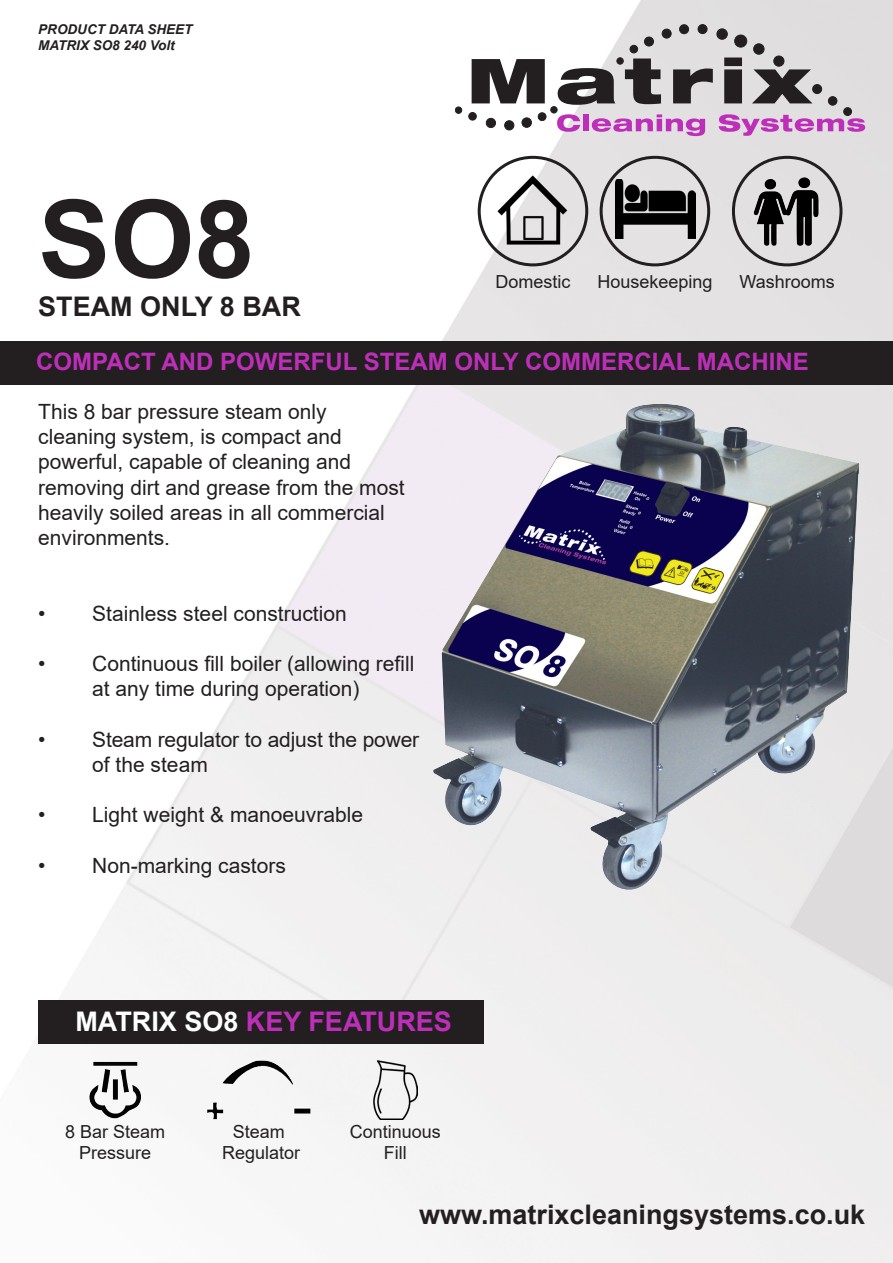
<style>
.page{position:relative;width:893px;height:1263px;background:#fff}
.page>*{position:absolute;margin:0;border:0;box-sizing:border-box;transform-origin:0 0}
.t1{font:700 108px "Arial";color:#231f20}
.t2{font:700 27px "Arial";color:#231f20}
.t3{font:700 27px "Arial";color:#bd2fb9}
.t4{font:700 24px "Arial";color:#bd2fb9}
.t5{font:21px/25.2px "Arial";color:#231f20}
.t6{font:18px/21.6px "Arial";color:#231f20;text-align:center}
.t7{font:italic 700 13.5px "Arial";color:#231f20}
.s1{color:#fff}
</style>
<div class="page">
<img style="left:82px;top:0;width:811px;height:1263px">
<svg style="left:472px;top:59px;width:73px;height:44px"></svg>
<svg style="left:724px;top:58px;width:18px;height:45px"></svg>
<svg style="left:752px;top:69px;width:60px;height:34px"></svg>
<svg style="left:719px;top:114px;width:146px;height:22px"></svg>
<div style="left:455px;top:107px;width:7px;height:6px;background:#231f20;border-radius:50%"></div>
<div style="left:455px;top:107px;width:7px;height:7px;border:1px solid #231f20;border-radius:50%"></div>
<div style="left:469px;top:113px;width:7px;height:7px;background:#231f20;border-radius:50%"></div>
<div style="left:468px;top:112px;width:9px;height:8px;border:1px solid #231f20;border-radius:50%"></div>
<div style="left:486px;top:118px;width:9px;height:10px;background:#231f20;border-radius:50%"></div>
<div style="left:486px;top:118px;width:10px;height:10px;border:1px solid #231f20;border-radius:50%"></div>
<div style="left:505px;top:121px;width:9px;height:9px;background:#231f20;border-radius:50%"></div>
<div style="left:504px;top:120px;width:10px;height:10px;border:1px solid #231f20;border-radius:50%"></div>
<div style="left:522px;top:118px;width:9px;height:9px;background:#231f20;border-radius:50%"></div>
<div style="left:522px;top:117px;width:10px;height:11px;border:1px solid #231f20;border-radius:50%"></div>
<div style="left:538px;top:113px;width:8px;height:8px;background:#231f20;border-radius:50%"></div>
<div style="left:538px;top:112px;width:8px;height:9px;border:1px solid #231f20;border-radius:50%"></div>
<div style="left:550px;top:106px;width:7px;height:7px;border:1px solid #231f20;border-radius:50%"></div>
<svg style="left:551px;top:58px;width:162px;height:78px"></svg>
<div style="left:616px;top:57px;width:8px;height:8px;border:1px solid #231f20;border-radius:50%"></div>
<div style="left:630px;top:45px;width:8px;height:8px;background:#231f20;border-radius:50%"></div>
<div style="left:630px;top:45px;width:8px;height:8px;border:1px solid #231f20;border-radius:50%"></div>
<div style="left:644px;top:37px;width:9px;height:9px;background:#231f20;border-radius:50%"></div>
<div style="left:644px;top:37px;width:10px;height:9px;border:1px solid #231f20;border-radius:50%"></div>
<div style="left:662px;top:29px;width:9px;height:9px;background:#231f20;border-radius:50%"></div>
<div style="left:662px;top:29px;width:9px;height:9px;border:1px solid #231f20;border-radius:50%"></div>
<div style="left:680px;top:25px;width:9px;height:9px;background:#231f20;border-radius:50%"></div>
<div style="left:679px;top:24px;width:10px;height:10px;border:1px solid #231f20;border-radius:50%"></div>
<div style="left:698px;top:25px;width:9px;height:9px;background:#231f20;border-radius:50%"></div>
<div style="left:698px;top:24px;width:9px;height:10px;border:1px solid #231f20;border-radius:50%"></div>
<div style="left:717px;top:29px;width:10px;height:10px;background:#231f20;border-radius:50%"></div>
<div style="left:716px;top:29px;width:12px;height:11px;border:1px solid #231f20;border-radius:50%"></div>
<div style="left:754px;top:44px;width:10px;height:10px;background:#231f20;border-radius:50%"></div>
<div style="left:753px;top:43px;width:11px;height:12px;border:1px solid #231f20;border-radius:50%"></div>
<div style="left:774px;top:56px;width:10px;height:10px;background:#231f20;border-radius:50%"></div>
<div style="left:773px;top:56px;width:11px;height:11px;border:1px solid #231f20;border-radius:50%"></div>
<div style="left:813px;top:85px;width:9px;height:9px;background:#231f20;border-radius:50%"></div>
<div style="left:812px;top:84px;width:10px;height:10px;border:1px solid #231f20;border-radius:50%"></div>
<div style="left:828px;top:97px;width:9px;height:8px;background:#231f20;border-radius:50%"></div>
<div style="left:828px;top:96px;width:9px;height:10px;border:1px solid #231f20;border-radius:50%"></div>
<div style="left:844px;top:108px;width:7px;height:7px;background:#231f20;border-radius:50%"></div>
<div style="left:843px;top:107px;width:9px;height:9px;border:1px solid #231f20;border-radius:50%"></div>
<div style="left:735px;top:35px;width:12px;height:12px;background:#231f20;border-radius:50%"></div>
<div style="left:734px;top:35px;width:13px;height:12px;border:1px solid #231f20;border-radius:50%"></div>
<div style="left:478px;top:156px;width:110px;height:110px;border:3px solid #231f20;border-radius:50%"></div>
<img style="left:498px;top:171px;width:70px;height:79px">
<img style="left:616px;top:180px;width:79px;height:58px">
<div style="left:600px;top:156px;width:110px;height:110px;border:3px solid #231f20;border-radius:50%"></div>
<img style="left:764px;top:177px;width:46px;height:33px">
<div style="left:732px;top:156px;width:110px;height:110px;border:3px solid #231f20;border-radius:50%"></div>
<div style="left:0;top:341px;width:893px;height:44px;background:#231f20"></div>
<div style="left:38px;top:1000px;width:446px;height:44px;background:#231f20"></div>
<img style="left:88px;top:1062px;width:56px;height:56px">
<img style="left:207px;top:1061px;width:103px;height:58px">
<img style="left:373px;top:1061px;width:45px;height:58px">
<img style="left:432px;top:404px;width:427px;height:488px">
<p class="t7" style="left:38px;top:20px;width:156px">PRODUCT DATA SHEET</p>
<p class="t7" style="left:38px;top:37px;width:138px">MATRIX SO8 240 Volt</p>
<p class="t1" style="left:38px;top:163px;width:218px">SO8</p>
<p class="t2" style="left:38px;top:288px;width:264px">STEAM ONLY 8 BAR</p>
<p class="t6" style="left:495px;top:271px;width:77px">Domestic</p>
<p class="t6" style="left:597px;top:271px;width:117px">Housekeeping</p>
<p class="t6" style="left:739px;top:271px;width:97px">Washrooms</p>
<p class="t4" style="left:36px;top:345px;width:774px">COMPACT AND POWERFUL STEAM ONLY COMMERCIAL MACHINE</p>
<p class="t5" style="left:38px;top:399px;width:368px">This 8 bar pressure steam only cleaning system, is compact and powerful, capable of cleaning and removing dirt and grease from the most heavily soiled areas in all commercial environments.</p>
<p class="t5" style="left:38px;top:600px;width:310px">• Stainless steel construction</p>
<p class="t5" style="left:38px;top:651px;width:378px;text-align:center">• Continuous fill boiler (allowing refill at any time during operation)</p>
<p class="t5" style="left:92px;top:726px;width:328px;text-indent:-54px">• Steam regulator to adjust the power of the steam</p>
<p class="t5" style="left:38px;top:802px;width:326px">• Light weight &amp; manoeuvrable</p>
<p class="t5" style="left:38px;top:852px;width:249px">• Non-marking castors</p>
<p class="t3" style="left:75px;top:1002px;width:378px"><span class="s1">MATRIX SO8</span> KEY FEATURES</p>
<p class="t6" style="left:65px;top:1120px;width:102px">8 Bar Steam<br>Pressure</p>
<p class="t6" style="left:233px;top:1120px;width:54px">Steam</p>
<p class="t6" style="left:222px;top:1142px;width:80px">Regulator</p>
<p class="t6" style="left:350px;top:1120px;width:93px">Continuous</p>
<p class="t6" style="left:384px;top:1142px;width:24px">Fill</p>
<p class="t2" style="left:419px;top:1196px;width:448px">www.matrixcleaningsystems.co.uk</p>
</div>
